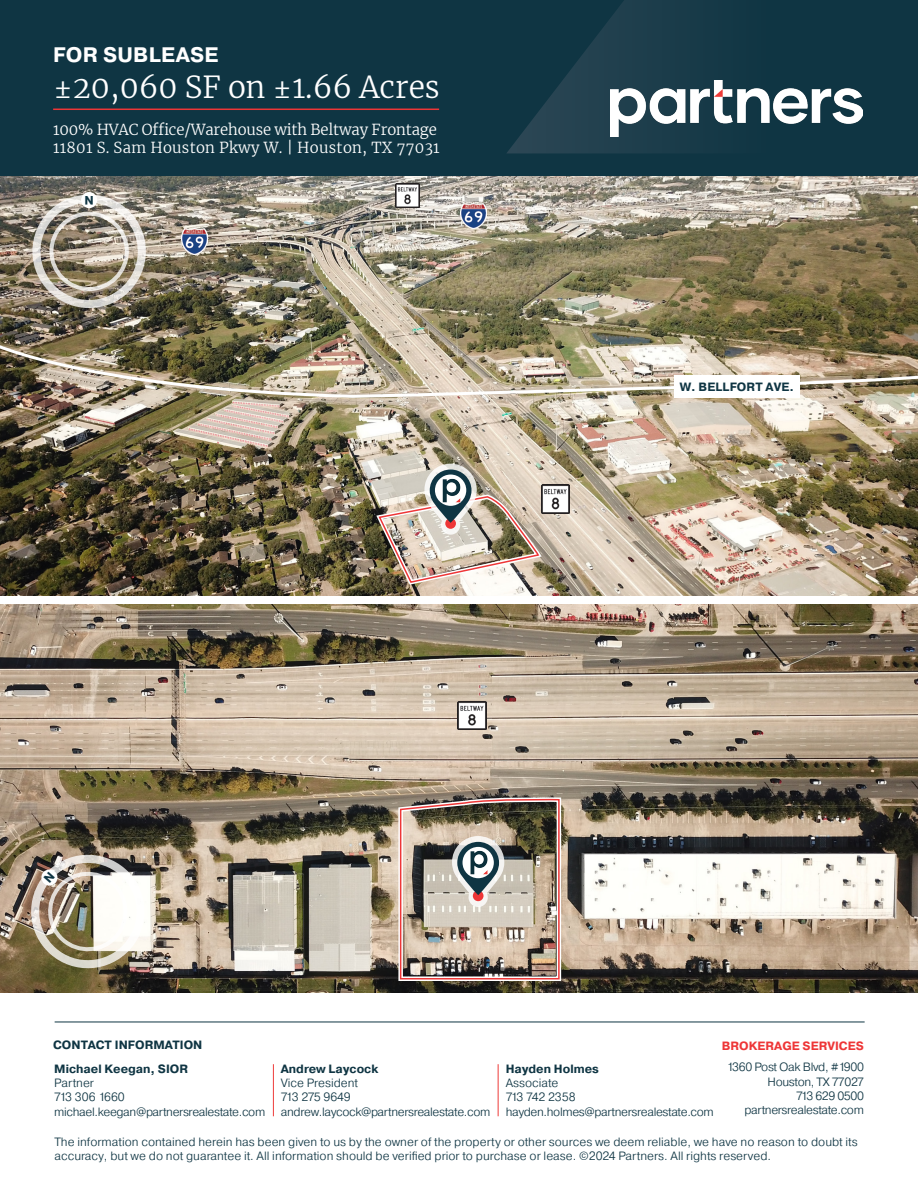
<style>
.page{position:relative;width:918px;height:1188px;background:#fff}
.page>*{position:absolute;margin:0;border:0;box-sizing:border-box;transform-origin:0 0}
.t1{font:300 30px "Merriweather";color:#fff}
.t2{font:700 21px "Pragmatica";letter-spacing:.01em;color:#fff}
.t3{font:300 15px "Merriweather";letter-spacing:-.01em;color:#fff}
.t4{font:300 15px "Merriweather";letter-spacing:.02em;color:#fff}
.t5{font:700 12.15px "Pragmatica";color:#0f3543}
.t6{font:300 12px/13.5px "Pragmatica";color:#0f3543}
.t7{font:300 12px/14.4px "Pragmatica";letter-spacing:-.03em;color:#0f3543;text-align:right}
.t8{font:700 12px "Pragmatica";color:#0f3543}
.t9{font:700 12px "Pragmatica";letter-spacing:.005em;color:#ee3637}
.t10{font:300 12px "Pragmatica";letter-spacing:-.04em;color:#0f3543}
.t11{font:300 12px "Pragmatica";letter-spacing:-.02em;color:#0f3543}
</style>
<div class="page">
<hr style="left:55px;top:1022px;width:810px;height:1px;background:#0f3543">
<hr style="left:273px;top:1064px;width:1px;height:52px;background:#ee3b39">
<hr style="left:498px;top:1064px;width:1px;height:52px;background:#ee3b39">
<img style="left:0;top:176px;width:918px;height:419px">
<img style="left:0;top:605px;width:918px;height:387px">
<div style="left:32px;top:195px;width:114px;height:113px;border:8px solid #fff;border-radius:50%"></div>
<div style="left:49px;top:212px;width:80px;height:79px;border:4px solid #fff;border-radius:50%"></div>
<div style="left:81px;top:192px;width:16px;height:16px;background:#fff;border-radius:50%"></div>
<img style="left:395px;top:184px;width:24px;height:24px">
<img style="left:544px;top:485px;width:26px;height:28px">
<img style="left:458px;top:701px;width:28px;height:29px">
<img style="left:396px;top:795px;width:167px;height:188px">
<div style="left:463px;top:847px;width:31px;height:31px;background:#fff;border-radius:50%"></div>
<img style="left:465px;top:849px;width:28px;height:28px">
<img style="left:374px;top:462px;width:170px;height:125px">
<svg style="left:435px;top:475px;width:31px;height:31px"></svg>
<img style="left:438px;top:476px;width:27px;height:28px">
<img style="left:0;top:335px;width:918px;height:64px">
<div style="left:674px;top:376px;width:125px;height:22px;background:#fff"></div>
<img style="left:461px;top:203px;width:25px;height:26px">
<img style="left:181px;top:229px;width:26px;height:26px">
<div style="left:0;top:0;width:918px;height:176px;background:#0f3543"></div>
<svg style="left:507px;top:0;width:172px;height:153px"></svg>
<img style="left:611px;top:80px;width:252px;height:56px">
<hr style="left:53px;top:109px;width:386px;height:1px;background:#ee3637">
<img style="left:18px;top:853px;width:140px;height:129px">
<p class="t2" style="left:53px;top:41px;width:167px">FOR SUBLEASE</p>
<p class="t1" style="left:53px;top:66px;width:388px">±20,060 SF on ±1.66 Acres</p>
<p class="t3" style="left:53px;top:119px;width:385px">100% HVAC Office/Warehouse with Beltway Frontage</p>
<p class="t4" style="left:53px;top:137px;width:388px">11801 S. Sam Houston Pkwy W. | Houston, TX 77031</p>
<p class="t5" style="left:94px;top:208px;width:11px;rotate:-180deg">N</p>
<p class="t8" style="left:680px;top:379px;width:116px">W. BELLFORT AVE.</p>
<p class="t8" style="left:53px;top:1037px;width:151px">CONTACT INFORMATION</p>
<p class="t8" style="left:54px;top:1061px;width:135px">Michael Keegan, SIOR</p>
<p class="t6" style="left:54px;top:1076px;width:41px">Partner</p>
<p class="t6" style="left:54px;top:1090px;width:72px">713 306 1660</p>
<p class="t7" style="left:54px;top:1104px;width:213px">michael.keegan@partnersrealestate.com</p>
<p class="t8" style="left:281px;top:1061px;width:99px">Andrew Laycock</p>
<p class="t6" style="left:281px;top:1076px;width:79px">Vice President</p>
<p class="t10" style="left:281px;top:1090px;width:71px">713 275 9649</p>
<p class="t7" style="left:281px;top:1104px;width:211px">andrew.laycock@partnersrealestate.com</p>
<p class="t8" style="left:506px;top:1061px;width:95px">Hayden Holmes</p>
<p class="t6" style="left:506px;top:1076px;width:54px">Associate</p>
<p class="t11" style="left:506px;top:1090px;width:71px">713 742 2358</p>
<p class="t7" style="left:506px;top:1104px;width:210px">hayden.holmes@partnersrealestate.com</p>
<p class="t9" style="left:722px;top:1038px;width:144px">BROKERAGE SERVICES</p>
<p class="t7" style="left:727px;top:1060px;width:139px">1360 Post Oak Blvd, #1900<br>Houston, TX 77027</p>
<p class="t7" style="left:796px;top:1088px;width:69px">713 629 0500</p>
<p class="t7" style="left:745px;top:1103px;width:121px">partnersrealestate.com</p>
<p class="t6" style="left:55px;top:1135px;width:805px">The information contained herein has been given to us by the owner of the property or other sources we deem reliable, we have no reason to doubt its accuracy, but we do not guarantee it. All information should be verified prior to purchase or lease. ©2024 Partners. All rights reserved.</p>
</div>
